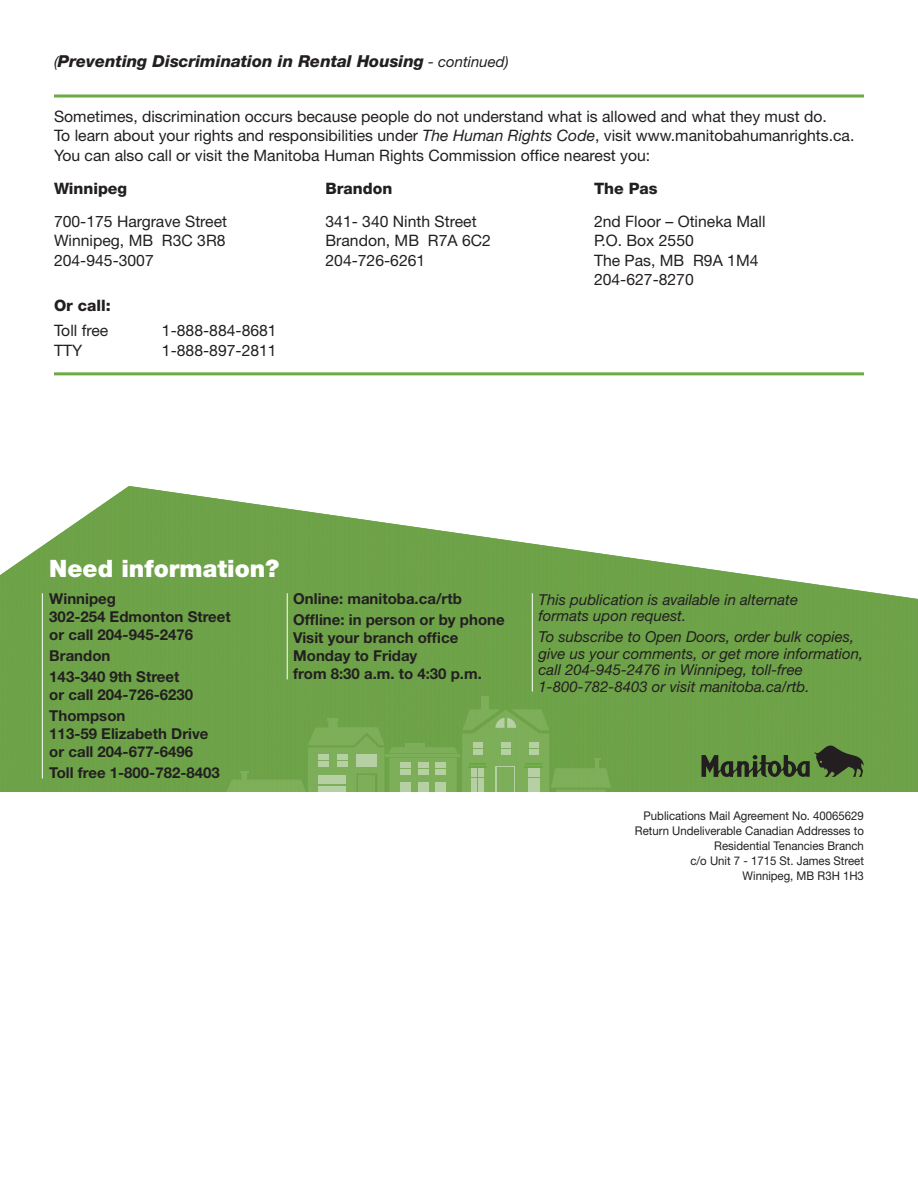
<style>
.page{position:relative;width:918px;height:1188px;background:#fff}
.page>*{position:absolute;margin:0;border:0;box-sizing:border-box;transform-origin:0 0}
.t1{font:900 24px "Helvetica Neue";color:#fff}
.t2{font:italic 800 16.5px "Helvetica Neue";color:#231f20}
.t3{font:15.75px/19.5px "Helvetica Neue";color:#231f20}
.t4{font:800 15.75px "Helvetica Neue";color:#231f20}
.t5{font:700 15px/18px "Helvetica Neue";color:#231f20}
.t6{font:italic 15px/16.5px "Helvetica Neue";color:#231f20}
.t7{font:12px/15px "Helvetica Neue";color:#231f20;text-align:right;scale:.95 1}
.s1{font-weight:400;font-size:15px}
.s2{font-style:italic}
</style>
<div class="page">
<img style="left:0;top:486px;width:918px;height:306px">
<svg style="left:702px;top:745px;width:162px;height:33px;background:#506f38"></svg>
<div style="left:481px;top:696px;width:7px;height:15px;background:#7dae59"></div>
<svg style="left:225px;top:709px;width:386px;height:83px;background:#7aab57"></svg>
<hr style="left:42px;top:593px;width:1px;height:185px;background:#fff">
<hr style="left:287px;top:593px;width:1px;height:86px;background:#fff">
<hr style="left:532px;top:593px;width:1px;height:99px;background:#fff">
<svg style="left:54px;top:94px;width:810px;height:4px;background:#8fbf71"></svg>
<hr style="left:54px;top:372px;width:810px;height:3px;background:#6bab43">
<p class="t2" style="left:54px;top:51px;width:456px"><span class="s1">(</span>Preventing Discrimination in Rental Housing <span class="s1">- continued)</span></p>
<p class="t3" style="left:54px;top:106px;width:802px">Sometimes, discrimination occurs because people do not understand what is allowed and what they must do.<br>To learn about your rights and responsibilities under <span class="s2">The Human Rights Code</span>, visit www.manitobahumanrights.ca.<br>You can also call or visit the Manitoba Human Rights Commission office nearest you:</p>
<p class="t4" style="left:54px;top:179px;width:75px">Winnipeg</p>
<p class="t4" style="left:325px;top:179px;width:68px">Brandon</p>
<p class="t4" style="left:594px;top:179px;width:65px">The Pas</p>
<p class="t3" style="left:54px;top:211px;width:175px">700-175 Hargrave Street</p>
<p class="t3" style="left:325px;top:211px;width:153px">341- 340 Ninth Street</p>
<p class="t3" style="left:594px;top:211px;width:173px">2nd Floor – Otineka Mall</p>
<p class="t3" style="left:54px;top:231px;width:173px">Winnipeg, MB R3C 3R8</p>
<p class="t3" style="left:325px;top:231px;width:167px">Brandon, MB R7A 6C2</p>
<p class="t3" style="left:594px;top:231px;width:101px">P.O. Box 2550</p>
<p class="t3" style="left:54px;top:250px;width:101px">204-945-3007</p>
<p class="t3" style="left:325px;top:250px;width:101px">204-726-6261</p>
<p class="t3" style="left:594px;top:250px;width:166px">The Pas, MB R9A 1M4<br>204-627-8270</p>
<p class="t4" style="left:54px;top:296px;width:58px">Or call:</p>
<p class="t3" style="left:54px;top:321px;width:56px">Toll free</p>
<p class="t3" style="left:162px;top:321px;width:116px">1-888-884-8681</p>
<p class="t3" style="left:54px;top:340px;width:30px">TTY</p>
<p class="t3" style="left:162px;top:340px;width:116px">1-888-897-2811</p>
<h1 class="t1" style="left:49px;top:554px;width:231px">Need information?</h1>
<p class="t5" style="left:49px;top:589px;width:183px">Winnipeg<br>302-254 Edmonton Street or call 204-945-2476</p>
<p class="t5" style="left:49px;top:645px;width:132px;line-height:21px">Brandon<br>143-340 9th Street</p>
<p class="t5" style="left:49px;top:684px;width:145px;line-height:21px">or call 204-726-6230<br>Thompson</p>
<p class="t5" style="left:49px;top:724px;width:161px">113-59 Elizabeth Drive or call 204-677-6496</p>
<p class="t5" style="left:49px;top:763px;width:172px">Toll free 1-800-782-8403</p>
<p class="t5" style="left:293px;top:588px;width:213px;line-height:21px">Online: manitoba.ca/rtb<br>Offline: in person or by phone</p>
<p class="t5" style="left:293px;top:629px;width:190px">Visit your branch office<br>Monday to Friday<br>from 8:30 a.m. to 4:30 p.m.</p>
<p class="t6" style="left:538px;top:591px;width:261px">This publication is available in alternate formats upon request.</p>
<p class="t6" style="left:538px;top:628px;width:326px">To subscribe to Open Doors, order bulk copies, give us your comments, or get more information, call 204-945-2476 in Winnipeg, toll-free 1-800-782-8403 or visit manitoba.ca/rtb.</p>
<p class="t7" style="left:635px;top:808px;width:243px">Publications Mail Agreement No. 40065629<br>Return Undeliverable Canadian Addresses to Residential Tenancies Branch<br>c/o Unit 7 - 1715 St. James Street<br>Winnipeg, MB R3H 1H3</p>
</div>
